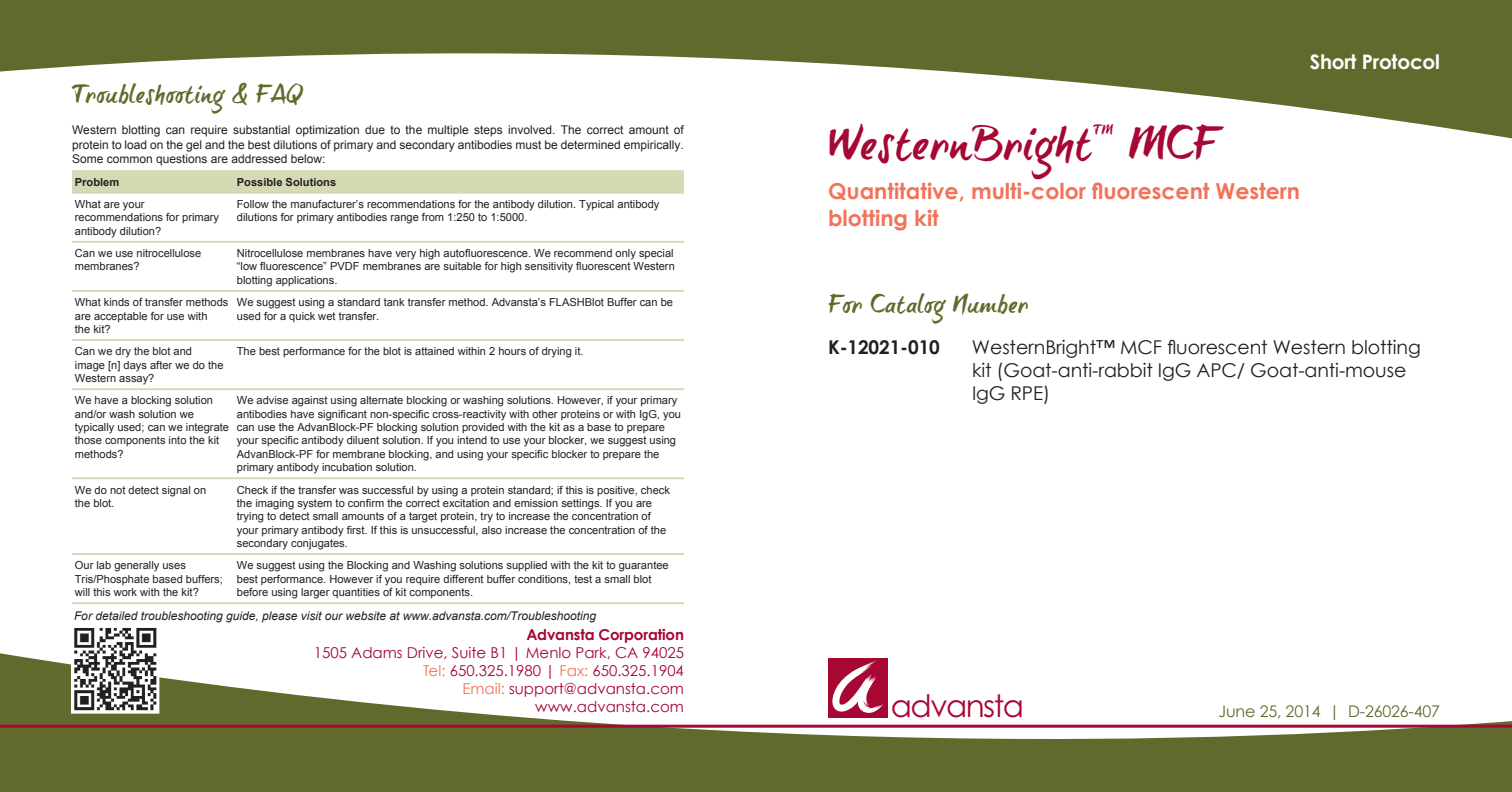
<style>
.page{position:relative;width:1512px;height:792px;background:#fff}
.page>*{position:absolute;margin:0;border:0;box-sizing:border-box;transform-origin:0 0}
.t1{font:44px "brush tip Terrence";color:#a60733}
.t2{font:31.2px "Century Gothic";letter-spacing:-.05em;color:#a60733}
.t3{font:24px "brush tip Terrence";color:#616a2c}
.t4{font:700 22px/26.4px "Century Gothic";color:#f37259}
.t5{font:700 20px "Century Gothic";letter-spacing:-.01em;color:#fff}
.t6{font:19px/22.8px "Century Gothic";letter-spacing:-.005em;color:#231f20}
.t7{font:700 19px "Century Gothic";letter-spacing:-.005em;color:#231f20}
.t8{font:16px "Century Gothic";letter-spacing:-.01em;color:#616a2c}
.t9{font:15px/18px "Century Gothic";color:#a60733;text-align:right}
.t10{font:700 15px "Century Gothic";letter-spacing:-.01em;color:#a60733}
.t11{font:12px/14.4px "Arial";color:#231f20;text-align:justify}
.t12{font:italic 12px "Arial";color:#231f20}
.t13{font:11.2px/13.4px "Arial";color:#231f20}
.t14{font:700 11.2px "Arial";color:#231f20}
.s1{color:#f37259}
</style>
<div class="page">
<svg style="left:0;top:0;width:1512px;height:139px;fill:#616a2c"></svg>
<svg style="left:0;top:653px;width:1512px;height:139px;fill:#616a2c"></svg>
<hr style="left:0;top:725px;width:1512px;height:3px;background:#a60733">
<div style="left:828px;top:658px;width:60px;height:59px;background:#a60733"></div>
<svg style="left:832px;top:661px;width:51px;height:59px"></svg>
<div style="left:72px;top:170px;width:612px;height:22px;background:#d5d9b4"></div>
<hr style="left:72px;top:192px;width:162px;height:2px;background:#d5d9b4">
<hr style="left:234px;top:192px;width:450px;height:2px;background:#d5d9b4">
<hr style="left:72px;top:241px;width:162px;height:2px;background:#d5d9b4">
<hr style="left:234px;top:241px;width:450px;height:2px;background:#d5d9b4">
<hr style="left:72px;top:290px;width:162px;height:2px;background:#d5d9b4">
<hr style="left:234px;top:290px;width:450px;height:2px;background:#d5d9b4">
<hr style="left:72px;top:339px;width:162px;height:2px;background:#d5d9b4">
<hr style="left:234px;top:339px;width:450px;height:2px;background:#d5d9b4">
<hr style="left:72px;top:388px;width:162px;height:2px;background:#d5d9b4">
<hr style="left:234px;top:388px;width:450px;height:2px;background:#d5d9b4">
<hr style="left:72px;top:477px;width:162px;height:2px;background:#d5d9b4">
<hr style="left:234px;top:477px;width:450px;height:2px;background:#d5d9b4">
<hr style="left:72px;top:553px;width:162px;height:2px;background:#d5d9b4">
<hr style="left:234px;top:553px;width:450px;height:2px;background:#d5d9b4">
<hr style="left:72px;top:602px;width:162px;height:2px;background:#d5d9b4">
<hr style="left:234px;top:602px;width:450px;height:2px;background:#d5d9b4">
<img style="left:74px;top:629px;width:82px;height:82px">
<div style="left:71px;top:626px;width:88px;height:88px;border:2px solid #fff"></div>
<h3 class="t3" style="left:72px;top:80px;width:232px">Troubleshooting &amp; FAQ</h3>
<p class="t11" style="left:72px;top:123px;width:613px">Western blotting can require substantial optimization due to the multiple steps involved. The correct amount of protein to load on the gel and the best dilutions of primary and secondary antibodies must be determined empirically.<br>Some common questions are addressed below:</p>
<p class="t14" style="left:75px;top:174px;width:46px">Problem</p>
<p class="t14" style="left:237px;top:174px;width:101px">Possible Solutions</p>
<p class="t13" style="left:75px;top:197px;width:146px">What are your recommendations for primary antibody dilution?</p>
<p class="t13" style="left:237px;top:197px;width:424px">Follow the manufacturer’s recommendations for the antibody dilution. Typical antibody dilutions for primary antibodies range from 1:250 to 1:5000.</p>
<p class="t13" style="left:75px;top:247px;width:128px">Can we use nitrocellulose membranes?</p>
<p class="t13" style="left:237px;top:247px;width:439px;text-align:justify">Nitrocellulose membranes have very high autofluorescence. We recommend only special “low fluorescence” PVDF membranes are suitable for high sensitivity fluorescent Western blotting applications.</p>
<p class="t13" style="left:75px;top:296px;width:155px">What kinds of transfer methods are acceptable for use with<br>the kit?</p>
<p class="t13" style="left:237px;top:296px;width:438px">We suggest using a standard tank transfer method. Advansta’s FLASHBlot Buffer can be used for a quick wet transfer.</p>
<p class="t13" style="left:75px;top:345px;width:150px">Can we dry the blot and image [n] days after we do the<br>Western assay?</p>
<p class="t13" style="left:237px;top:345px;width:348px">The best performance for the blot is attained within 2 hours of drying it.</p>
<p class="t13" style="left:75px;top:394px;width:156px">We have a blocking solution and/or wash solution we typically used; can we integrate those components into the kit methods?</p>
<p class="t13" style="left:237px;top:394px;width:446px">We advise against using alternate blocking or washing solutions. However, if your primary antibodies have significant non‑specific cross‑reactivity with other proteins or with IgG, you can use the AdvanBlock-PF blocking solution provided with the kit as a base to prepare your specific antibody diluent solution. If you intend to use your blocker, we suggest using AdvanBlock-PF for membrane blocking, and using your specific blocker to prepare the primary antibody incubation solution.</p>
<p class="t13" style="left:75px;top:483px;width:133px">We do not detect signal on the blot.</p>
<p class="t13" style="left:237px;top:483px;width:435px">Check if the transfer was successful by using a protein standard; if this is positive, check the imaging system to confirm the correct excitation and emission settings. If you are trying to detect small amounts of a target protein, try to increase the concentration of your primary antibody first. If this is unsuccessful, also increase the concentration of the secondary conjugates.</p>
<p class="t13" style="left:75px;top:559px;width:150px">Our lab generally uses<br>Tris/Phosphate based buffers; will this work with the kit?</p>
<p class="t13" style="left:237px;top:559px;width:433px">We suggest using the Blocking and Washing solutions supplied with the kit to guarantee best performance. However if you require different buffer conditions, test a small blot before using larger quantities of kit components.</p>
<p class="t12" style="left:74px;top:608px;width:524px">For detailed troubleshooting guide, please visit our website at www.advansta.com/Troubleshooting</p>
<h3 class="t10" style="left:526px;top:625px;width:159px">Advansta Corporation</h3>
<h3 class="t9" style="left:314px;top:643px;width:372px">1505 Adams Drive, Suite B1 | Menlo Park, CA 94025<br><span class="s1">Tel:</span> 650.325.1980 | <span class="s1">Fax:</span> 650.325.1904<br><span class="s1">Email:</span> support@advansta.com www.advansta.com</h3>
<h3 class="t5" style="left:1310px;top:49px;width:132px">Short Protocol</h3>
<h1 class="t1" style="left:828px;top:117px;width:393px">WesternBright<sup>™</sup> MCF</h1>
<h3 class="t4" style="left:828px;top:178px;width:474px">Quantitative, multi-color fluorescent Western blotting kit</h3>
<h3 class="t3" style="left:828px;top:290px;width:202px">For Catalog Number</h3>
<h3 class="t7" style="left:828px;top:335px;width:113px">K-12021-010</h3>
<h3 class="t6" style="left:972px;top:336px;width:450px">WesternBright™ MCF fluorescent Western blotting kit (Goat-anti-rabbit IgG APC/ Goat-anti-mouse<br>IgG RPE)</h3>
<h2 class="t2" style="left:891px;top:687px;width:135px">advansta</h2>
<h3 class="t8" style="left:1218px;top:701px;width:223px">June 25, 2014 | D-26026-407</h3>
</div>
